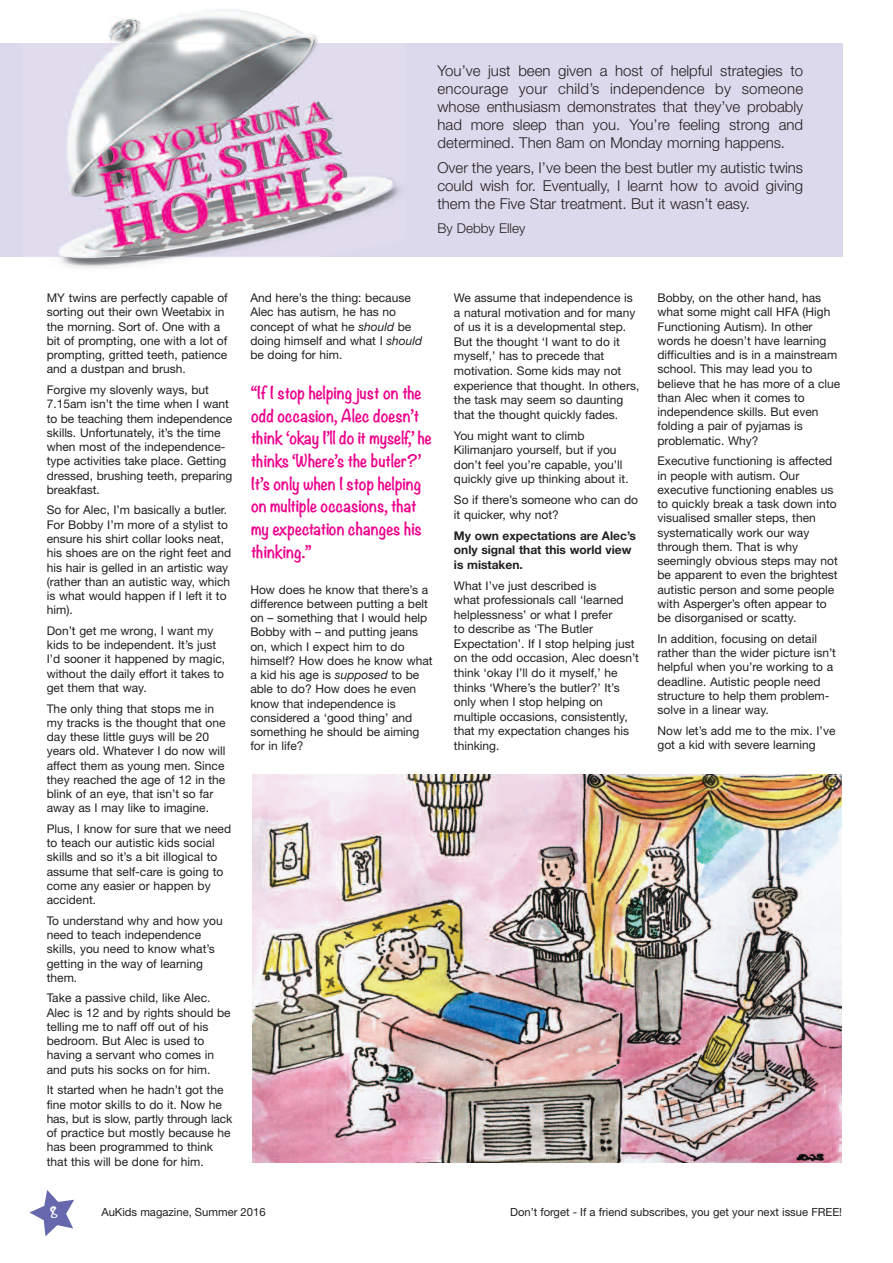
<style>
.page{position:relative;width:893px;height:1263px;background:#fff}
.page>*{position:absolute;margin:0;border:0;box-sizing:border-box;transform-origin:0 0}
.t1{font:18.6px "Airstream ITC";color:#fff}
.t2{font:700 15.9px/22.6px "Noteworthy";color:#ed028c;scale:.95 1}
.t3{font:300 15px/18px "Helvetica Neue LT";color:#231f20;text-align:justify}
.t4{font:300 13.5px "Helvetica Neue LT";color:#231f20}
.t5{font:12px/14.2px "Helvetica Neue LT";color:#231f20}
.t6{font:700 12px/14.5px "Helvetica Neue LT";color:#231f20}
.t7{font:11.25px "Helvetica Neue LT";color:#231f20}
.s1{font-style:italic}
</style>
<div class="page">
<svg style="left:29px;top:1190px;width:45px;height:46px"></svg>
<img style="left:253px;top:774px;width:588px;height:389px">
<div style="left:1px;top:43px;width:842px;height:214px;background:#ddd9ec"></div>
<img style="left:60px;top:257px;width:122px;height:11px">
<img style="left:58px;top:9px;width:342px;height:248px">
<p class="t3" style="left:437px;top:63px;width:367px">You’ve just been given a host of helpful strategies to encourage your child’s independence by someone whose enthusiasm demonstrates that they’ve probably had more sleep than you. You’re feeling strong and determined. Then 8am on Monday morning happens.</p>
<p class="t3" style="left:437px;top:160px;width:367px">Over the years, I’ve been the best butler my autistic twins could wish for. Eventually, I learnt how to avoid giving them the Five Star treatment. But it wasn’t easy.</p>
<p class="t4" style="left:437px;top:223px;width:89px">By Debby Elley</p>
<p class="t5" style="left:47px;top:292px;width:183px">MY twins are perfectly capable of sorting out their own Weetabix in the morning. Sort of. One with a bit of prompting, one with a lot of prompting, gritted teeth, patience and a dustpan and brush.</p>
<p class="t5" style="left:47px;top:384px;width:187px">Forgive my slovenly ways, but<br>7.15am isn’t the time when I want to be teaching them independence skills. Unfortunately, it’s the time when most of the independence&shy;type activities take place. Getting dressed, brushing teeth, preparing breakfast.</p>
<p class="t5" style="left:47px;top:504px;width:186px">So for Alec, I’m basically a butler.<br>For Bobby I’m more of a stylist to ensure his shirt collar looks neat, his shoes are on the right feet and his hair is gelled in an artistic way (rather than an autistic way, which is what would happen if I left it to him).</p>
<p class="t5" style="left:47px;top:625px;width:180px">Don’t get me wrong, I want my kids to be independent. It’s just<br>I’d sooner it happened by magic, without the daily effort it takes to get them that way.</p>
<p class="t5" style="left:47px;top:702px;width:180px">The only thing that stops me in my tracks is the thought that one day these little guys will be 20 years old. Whatever I do now will affect them as young men. Since they reached the age of 12 in the blink of an eye, that isn’t so far away as I may like to imagine.</p>
<p class="t5" style="left:47px;top:823px;width:186px">Plus, I know for sure that we need to teach our autistic kids social skills and so it’s a bit illogical to assume that self-care is going to come any easier or happen by accident.</p>
<p class="t5" style="left:47px;top:914px;width:177px">To understand why and how you need to teach independence skills, you need to know what’s getting in the way of learning them.</p>
<p class="t5" style="left:47px;top:992px;width:185px">Take a passive child, like Alec.<br>Alec is 12 and by rights should be telling me to naff off out of his bedroom. But Alec is used to having a servant who comes in and puts his socks on for him.</p>
<p class="t5" style="left:47px;top:1084px;width:187px">It started when he hadn’t got the fine motor skills to do it. Now he has, but is slow, partly through lack of practice but mostly because he has been programmed to think that this will be done for him.</p>
<p class="t5" style="left:250px;top:292px;width:173px">And here’s the thing: because<br>Alec has autism, he has no concept of what he <span class="s1">should</span> be doing himself and what I <span class="s1">should </span>be doing for him.</p>
<h2 class="t2" style="left:251px;top:380px;width:192px">“If I stop helping just on the odd occasion, Alec doesn’t think ‘okay I’ll do it myself,’ he thinks ‘Where’s the butler?’<br>It’s only when I stop helping on multiple occasions, that my expectation changes his thinking.”</h2>
<p class="t5" style="left:250px;top:583px;width:184px">How does he know that there’s a difference between putting a belt on – something that I would help<br>Bobby with – and putting jeans on, which I expect him to do himself? How does he know what a kid his age is <span class="s1">supposed</span> to be able to do? How does he even know that independence is considered a ‘good thing’ and something he should be aiming for in life?</p>
<p class="t5" style="left:454px;top:292px;width:187px">We assume that independence is a natural motivation and for many of us it is a developmental step.<br>But the thought ‘I want to do it myself,’ has to precede that motivation. Some kids may not experience that thought. In others, the task may seem so daunting that the thought quickly fades.</p>
<p class="t5" style="left:454px;top:429px;width:176px">You might want to climb<br>Kilimanjaro yourself, but if you don’t feel you’re capable, you’ll quickly give up thinking about it.</p>
<p class="t5" style="left:454px;top:494px;width:186px">So if there’s someone who can do it quicker, why not?</p>
<p class="t6" style="left:454px;top:529px;width:183px">My own expectations are Alec’s only signal that this world view is mistaken.</p>
<p class="t5" style="left:454px;top:579px;width:187px">What I’ve just described is<br>what professionals call ‘learned helplessness’ or what I prefer<br>to describe as ‘The Butler<br>Expectation’. If I stop helping just on the odd occasion, Alec doesn’t think ‘okay I’ll do it myself,’ he thinks ‘Where’s the butler?’ It’s only when I stop helping on multiple occasions, consistently, that my expectation changes his thinking.</p>
<p class="t5" style="left:657px;top:292px;width:184px">Bobby, on the other hand, has what some might call HFA (High<br>Functioning Autism). In other words he doesn’t have learning difficulties and is in a mainstream school. This may lead you to believe that he has more of a clue than Alec when it comes to independence skills. But even folding a pair of pyjamas is problematic. Why?</p>
<p class="t5" style="left:657px;top:455px;width:182px">Executive functioning is affected in people with autism. Our executive functioning enables us to quickly break a task down into visualised smaller steps, then systematically work our way through them. That is why seemingly obvious steps may not be apparent to even the brightest autistic person and some people with Asperger’s often appear to be disorganised or scatty.</p>
<p class="t5" style="left:657px;top:632px;width:180px">In addition, focusing on detail rather than the wider picture isn’t helpful when you’re working to a deadline. Autistic people need structure to help them problem&shy;solve in a linear way.</p>
<p class="t5" style="left:657px;top:724px;width:179px">Now let’s add me to the mix. I’ve got a kid with severe learning</p>
<h1 class="t1" style="left:50px;top:1204px;width:10px">8</h1>
<p class="t7" style="left:101px;top:1208px;width:166px">AuKids magazine, Summer 2016</p>
<p class="t7" style="left:510px;top:1208px;width:334px">Don’t forget - If a friend subscribes, you get your next issue FREE!</p>
</div>
